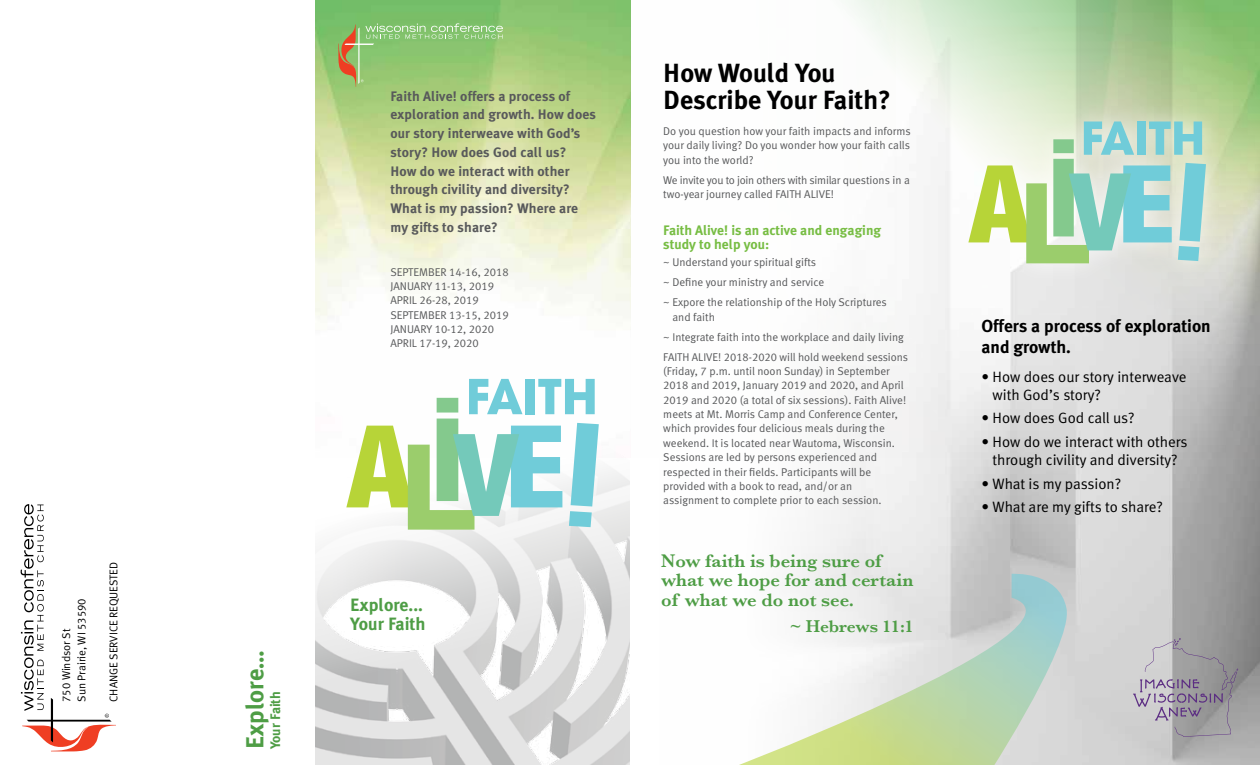
<style>
.page{position:relative;width:1260px;height:765px;background:#fff}
.page>*{position:absolute;margin:0;border:0;box-sizing:border-box;transform-origin:0 0}
.t1{font:700 26.25px/26.9px "Meta Plus";color:#000}
.t2{font:700 24.62px "Meta Plus";color:#4e9d45}
.t3{font:600 18.75px/19.4px "Baskerville";color:#4e9d45}
.t4{font:700 17.88px/18.4px "Meta Plus";color:#4e9d45}
.t5{font:700 17.5px/21px "Meta Plus";color:#000}
.t6{font:600 17.5px "Baskerville";color:#4e9d45}
.t7{font:15px/18px "Meta Normal LF";color:#000}
.t8{font:700 13.75px/18.8px "Meta Plus";letter-spacing:.01em;color:#58595b}
.t9{font:700 13.75px/14.4px "Meta Plus";color:#77bd43}
.t10{font:700 13.75px "Meta Plus";color:#4e9d45}
.t11{font:11.25px/14.4px "Meta Normal LF";color:#58595b}
.t12{font:11.25px/15.6px "Meta Normal LF";color:#000}
</style>
<div class="page">
<img style="left:315px;top:0;width:316px;height:379px">
<img style="left:796px;top:0;width:464px;height:765px">
<img style="left:315px;top:469px;width:315px;height:296px">
<svg style="left:338px;top:23px;width:165px;height:64px"></svg>
<svg style="left:346px;top:379px;width:253px;height:151px"></svg>
<div style="left:949px;top:101px;width:277px;height:184px;background:#fff;opacity:.75"></div>
<svg style="left:968px;top:122px;width:238px;height:141px"></svg>
<svg style="left:739px;top:572px;width:329px;height:193px"></svg>
<svg style="left:21px;top:504px;width:95px;height:248px"></svg>
<svg style="left:1133px;top:638px;width:105px;height:99px"></svg>
<p class="t12" style="left:58px;top:702px;width:105px;rotate:-90deg">750 Windsor St<br>Sun Prairie, WI 53590</p>
<p class="t12" style="left:106px;top:702px;width:142px;rotate:-90deg">CHANGE SERVICE REQUESTED</p>
<h2 class="t2" style="left:241px;top:749px;width:101px;rotate:-90deg">Explore…</h2>
<p class="t10" style="left:267px;top:749px;width:60px;rotate:-90deg">Your Faith</p>
<p class="t8" style="left:390px;top:86px;width:207px">Faith Alive! offers a process of exploration and growth. How does our story interweave with God’s story? How does God call us?<br>How do we interact with other through civility and diversity?<br>What is my passion? Where are my gifts to share?</p>
<p class="t11" style="left:390px;top:265px;width:120px">SEPTEMBER 14-16, 2018<br>JANUARY 11-13, 2019<br>APRIL 26-28, 2019<br>SEPTEMBER 13-15, 2019<br>JANUARY 10-12, 2020<br>APRIL 17-19, 2020</p>
<h3 class="t4" style="left:350px;top:596px;width:77px">Explore...<br>Your Faith</h3>
<h1 class="t1" style="left:663px;top:60px;width:229px">How Would You<br>Describe Your Faith?</h1>
<p class="t11" style="left:663px;top:124px;width:249px;text-align:justify">Do you question how your faith impacts and informs your daily living? Do you wonder how your faith calls you into the world?</p>
<p class="t11" style="left:663px;top:173px;width:248px">We invite you to join others with similar questions in a two-year journey called FAITH ALIVE!</p>
<p class="t9" style="left:663px;top:223px;width:219px">Faith Alive! is an active and engaging study to help you:</p>
<p class="t11" style="left:663px;top:252px;width:225px;line-height:20px">~ Understand your spiritual gifts<br>~ Define your ministry and service<br>~ Expore the relationship of the Holy Scriptures</p>
<p class="t11" style="left:663px;top:307px;width:246px;line-height:20px;text-indent:9px">and faith<br>~ Integrate faith into the workplace and daily living<br>FAITH ALIVE! 2018-2020 will hold weekend sessions</p>
<p class="t11" style="left:663px;top:364px;width:244px">(Friday, 7 p.m. until noon Sunday) in September 2018 and 2019, January 2019 and 2020, and April 2019 and 2020 (a total of six sessions). Faith Alive! meets at Mt. Morris Camp and Conference Center, which provides four delicious meals during the weekend. It is located near Wautoma, Wisconsin.<br>Sessions are led by persons experienced and respected in their fields. Participants will be provided with a book to read, and/or an assignment to complete prior to each session.</p>
<h3 class="t3" style="left:661px;top:551px;width:254px">Now faith is being sure of what we hope for and certain of what we do not see.</h3>
<h3 class="t6" style="left:790px;top:616px;width:126px">~ Hebrews 11:1</h3>
<h3 class="t5" style="left:981px;top:315px;width:231px">Offers a process of exploration and growth.</h3>
<h3 class="t7" style="left:993px;top:367px;width:195px;text-indent:-11px">• How does our story interweave with God’s story?</h3>
<h3 class="t7" style="left:981px;top:409px;width:155px">• How does God call us?</h3>
<h3 class="t7" style="left:981px;top:433px;width:208px;text-align:center">• How do we interact with others through civility and diversity?</h3>
<h3 class="t7" style="left:981px;top:474px;width:141px">• What is my passion?</h3>
<h3 class="t7" style="left:981px;top:498px;width:183px">• What are my gifts to share?</h3>
</div>
